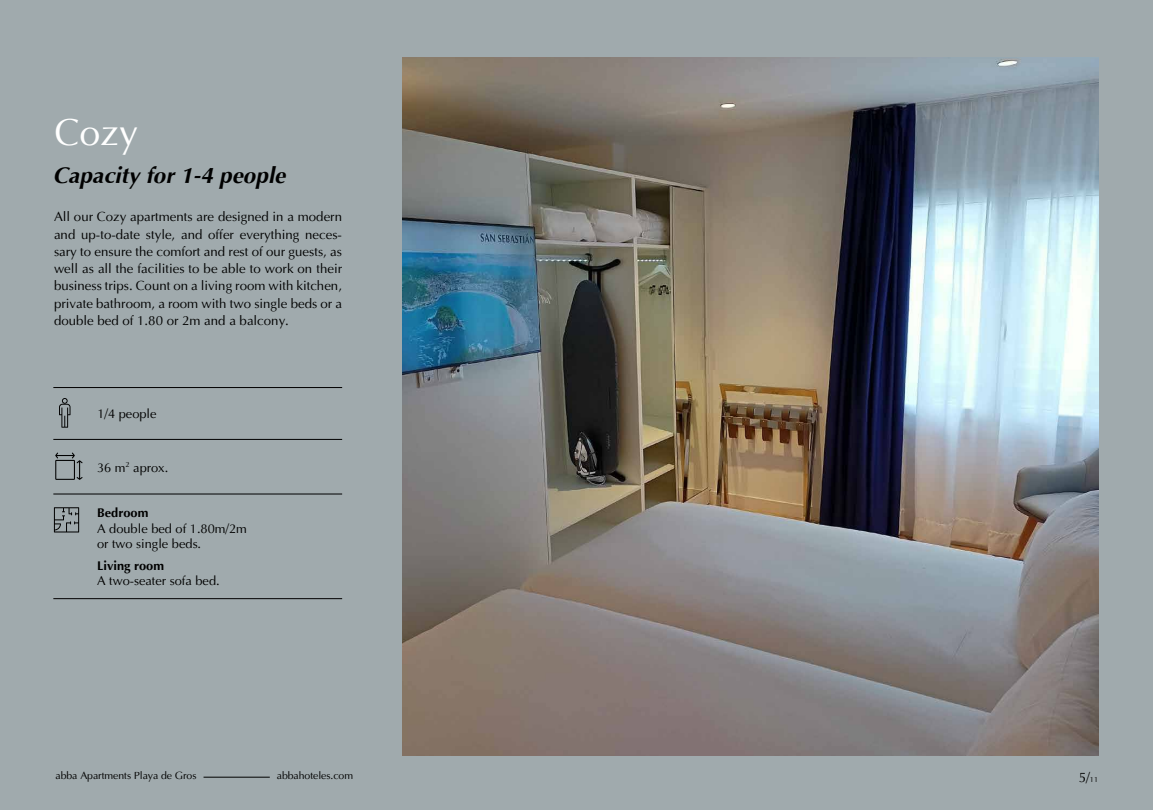
<style>
.page{position:relative;width:1153px;height:810px;background:#a0aaad}
.page>*{position:absolute;margin:0;border:0;box-sizing:border-box;transform-origin:0 0}
.t1{font:37.5px "Ottawa Plain";color:#fff}
.t2{font:italic 700 22.5px "Ottawa";color:#000}
.t3{font:13.5px "Ottawa Plain";color:#000}
.t4{font:13.27px/17.2px "Ottawa Plain";color:#000;text-align:justify}
.t5{font:12.83px/15.4px "Ottawa Plain";color:#000}
.t6{font:700 12.83px "Ottawa";color:#000}
.t7{font:10.5px "Ottawa Plain";letter-spacing:-.005em;color:#000}
.s1{font-size:7.5px}
</style>
<div class="page">
<hr style="left:203px;top:777px;width:67px;height:1px;background:#000">
<hr style="left:53px;top:387px;width:289px;height:1px;background:#000">
<hr style="left:53px;top:439px;width:289px;height:1px;background:#000">
<hr style="left:53px;top:494px;width:289px;height:1px;background:#000">
<hr style="left:53px;top:598px;width:289px;height:1px;background:#000">
<svg style="left:59px;top:398px;width:11px;height:30px"></svg>
<svg style="left:55px;top:453px;width:28px;height:27px"></svg>
<svg style="left:54px;top:507px;width:25px;height:26px"></svg>
<img style="left:403px;top:57px;width:695px;height:699px">
<h1 class="t1" style="left:55px;top:111px;width:85px">Cozy</h1>
<h2 class="t2" style="left:53px;top:161px;width:234px">Capacity for 1-4 people</h2>
<p class="t4" style="left:54px;top:208px;width:290px">All our Cozy apartments are designed in a modern and up-to-date style, and offer everything neces&shy;sary to ensure the comfort and rest of our guests, as well as all the facilities to be able to work on their business trips. Count on a living room with kitchen, private bathroom, a room with two single beds or a double bed of 1.80 or 2m and a balcony.</p>
<p class="t5" style="left:97px;top:406px;width:61px">1/4 people</p>
<p class="t5" style="left:97px;top:460px;width:73px">36 m<sup>2</sup> aprox.</p>
<p class="t6" style="left:97px;top:505px;width:53px">Bedroom</p>
<p class="t5" style="left:97px;top:521px;width:151px">A double bed of 1.80m/2m or two single beds.</p>
<p class="t6" style="left:97px;top:558px;width:69px">Living room</p>
<p class="t5" style="left:97px;top:573px;width:124px">A two-seater sofa bed.</p>
<p class="t7" style="left:56px;top:770px;width:142px">abba Apartments Playa de Gros</p>
<p class="t7" style="left:277px;top:770px;width:78px">abbahoteles.com</p>
<p class="t3" style="left:1079px;top:769px;width:21px">5/<span class="s1">11</span></p>
</div>
